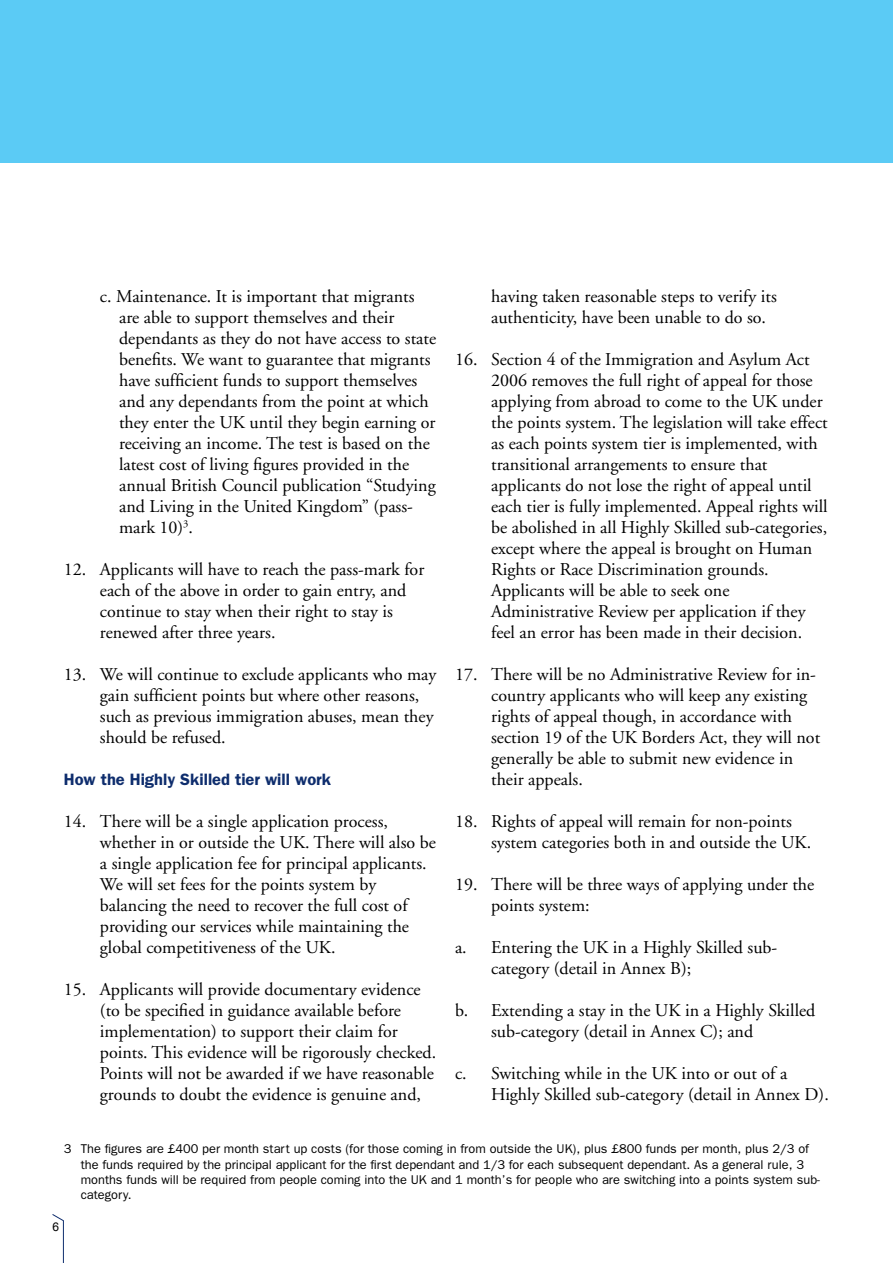
<style>
.page{position:relative;width:893px;height:1263px;background:#fff}
.page>*{position:absolute;margin:0;border:0;box-sizing:border-box;transform-origin:0 0}
.t1{font:18px/21px "Adobe Garamond";color:#000}
.t2{font:600 16.5px "Franklin Gothic";color:#0e2d6d}
.t3{font:12.75px/15.3px "Franklin Gothic";color:#000}
</style>
<div class="page">
<hr style="left:63px;top:1220px;width:1px;height:43px;background:#0e2d6d">
<div style="left:0;top:0;width:893px;height:162px;background:#5bcbf5"></div>
<svg style="left:52px;top:1214px;width:12px;height:17px"></svg>
<p class="t1" style="left:491px;top:287px;width:287px">having taken reasonable steps to verify its authenticity, have been unable to do so.</p>
<p class="t1" style="left:491px;top:350px;width:338px;text-indent:-36px">16. Section 4 of the Immigration and Asylum Act 2006 removes the full right of appeal for those applying from abroad to come to the UK under the points system. The legislation will take effect as each points system tier is implemented, with transitional arrangements to ensure that applicants do not lose the right of appeal until each tier is fully implemented. Appeal rights will be abolished in all Highly Skilled sub-categories, except where the appeal is brought on Human Rights or Race Discrimination grounds.<br>Applicants will be able to seek one Administrative Review per application if they feel an error has been made in their decision.</p>
<p class="t1" style="left:491px;top:665px;width:331px;text-indent:-36px">17. There will be no Administrative Review for in&shy;country applicants who will keep any existing rights of appeal though, in accordance with section 19 of the UK Borders Act, they will not generally be able to submit new evidence in their appeals.</p>
<p class="t1" style="left:491px;top:812px;width:322px;text-indent:-36px">18. Rights of appeal will remain for non-points system categories both in and outside the UK.</p>
<p class="t1" style="left:491px;top:875px;width:325px;text-indent:-36px">19. There will be three ways of applying under the points system:</p>
<p class="t1" style="left:491px;top:938px;width:288px;text-indent:-36px">a. Entering the UK in a Highly Skilled sub&shy;category (detail in Annex B);</p>
<p class="t1" style="left:491px;top:1001px;width:326px;text-indent:-36px">b. Extending a stay in the UK in a Highly Skilled sub-category (detail in Annex C); and</p>
<p class="t1" style="left:491px;top:1064px;width:339px;text-indent:-36px">c. Switching while in the UK into or out of a<br>Highly Skilled sub-category (detail in Annex D).</p>
<p class="t3" style="left:81px;top:1141px;width:741px;text-indent:-17px">3 The figures are £400 per month start up costs (for those coming in from outside the UK), plus £800 funds per month, plus 2/3 of the funds required by the principal applicant for the first dependant and 1/3 for each subsequent dependant. As a general rule, 3 months funds will be required from people coming into the UK and 1 month’s for people who are switching into a points system sub&shy;category.</p>
<p class="t1" style="left:119px;top:287px;width:319px;text-indent:-19px">c. Maintenance. It is important that migrants are able to support themselves and their dependants as they do not have access to state benefits. We want to guarantee that migrants have sufficient funds to support themselves and any dependants from the point at which they enter the UK until they begin earning or receiving an income. The test is based on the latest cost of living figures provided in the annual British Council publication “Studying and Living in the United Kingdom” (pass&shy;mark 10)<sup>3</sup>.</p>
<p class="t1" style="left:100px;top:560px;width:326px;text-indent:-36px">12. Applicants will have to reach the pass-mark for each of the above in order to gain entry, and continue to stay when their right to stay is renewed after three years.</p>
<p class="t1" style="left:100px;top:665px;width:338px;text-indent:-36px">13. We will continue to exclude applicants who may gain sufficient points but where other reasons, such as previous immigration abuses, mean they should be refused.</p>
<p class="t2" style="left:64px;top:770px;width:269px">How the Highly Skilled tier will work</p>
<p class="t1" style="left:100px;top:812px;width:337px;text-indent:-36px">14. There will be a single application process, whether in or outside the UK. There will also be a single application fee for principal applicants.<br>We will set fees for the points system by balancing the need to recover the full cost of providing our services while maintaining the global competitiveness of the UK.</p>
<p class="t1" style="left:100px;top:980px;width:338px;text-indent:-36px">15. Applicants will provide documentary evidence (to be specified in guidance available before implementation) to support their claim for points. This evidence will be rigorously checked.<br>Points will not be awarded if we have reasonable grounds to doubt the evidence is genuine and,</p>
</div>
